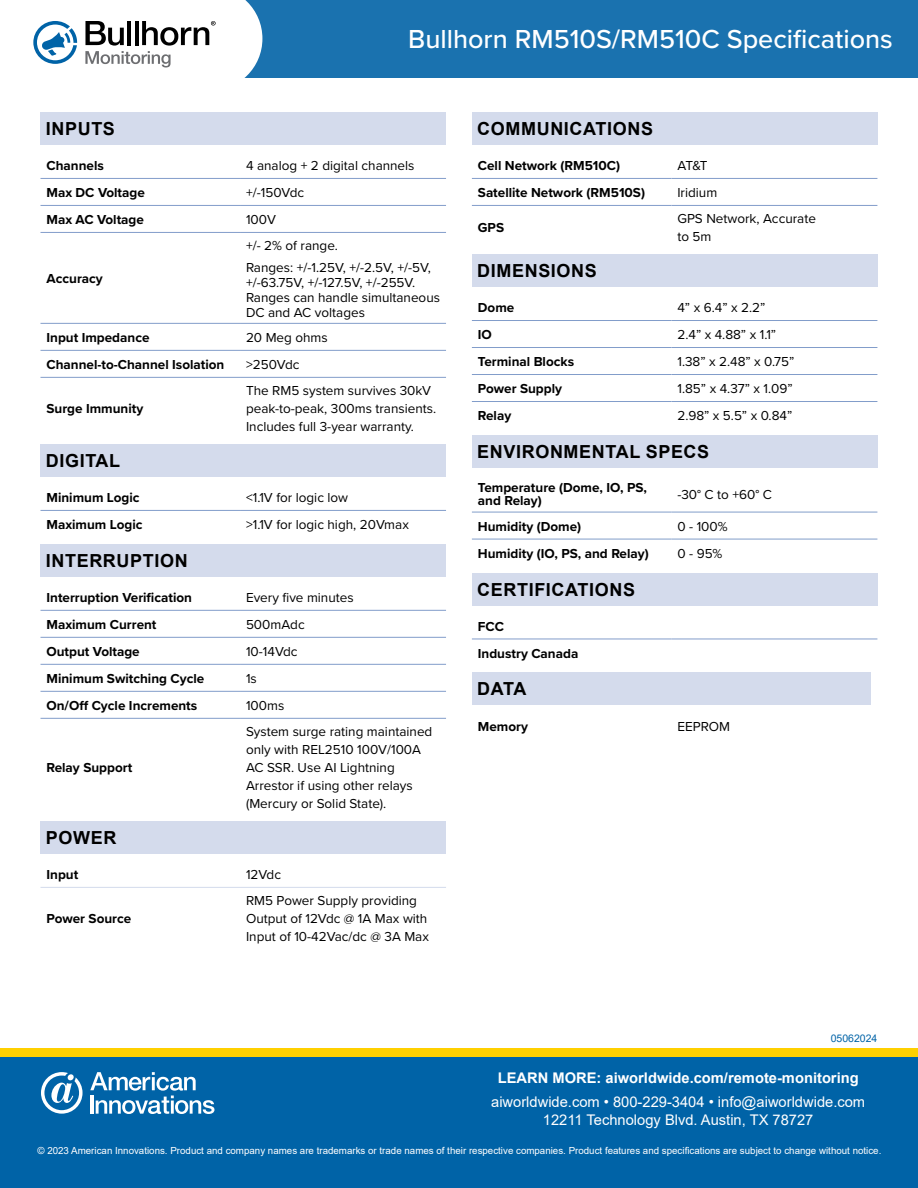
<style>
.page{position:relative;width:918px;height:1188px;background:#fff}
.page>*{position:absolute;margin:0;border:0;box-sizing:border-box;transform-origin:0 0}
.t1{font:500 27px "Proxima Nova";color:#fff}
.t2{font:700 18px "Arial";letter-spacing:.035em;color:#000}
.t3{font:14.7px/18px "Arial";color:#fff;text-align:center}
.t4{font:700 14.7px "Arial";color:#fff}
.t5{font:13.5px/18px "Proxima Nova";color:#000}
.t6{font:700 13.5px/13.5px "Proxima Nova";color:#000}
.t7{font:10.5px "Arial";color:#0063a7}
.t8{font:9.75px "Arial";color:#fff}
</style>
<div class="page">
<div style="left:0;top:1049px;width:918px;height:80px;background:#ffd000"></div>
<div style="left:0;top:1057px;width:918px;height:131px;background:#0063a7"></div>
<svg style="left:90px;top:1072px;width:124px;height:42px"></svg>
<svg style="left:41px;top:1072px;width:42px;height:42px"></svg>
<div style="left:67px;top:1074px;width:7px;height:6px;background:#fff;border-radius:50%"></div>
<hr style="left:40px;top:178px;width:200px;height:1px;background:#829dca">
<hr style="left:240px;top:178px;width:206px;height:1px;background:#829dca">
<hr style="left:40px;top:205px;width:200px;height:1px;background:#829dca">
<hr style="left:240px;top:205px;width:206px;height:1px;background:#829dca">
<hr style="left:40px;top:232px;width:200px;height:1px;background:#829dca">
<hr style="left:240px;top:232px;width:206px;height:1px;background:#829dca">
<hr style="left:40px;top:323px;width:200px;height:1px;background:#829dca">
<hr style="left:240px;top:323px;width:206px;height:1px;background:#829dca">
<hr style="left:40px;top:350px;width:200px;height:1px;background:#829dca">
<hr style="left:240px;top:350px;width:206px;height:1px;background:#829dca">
<hr style="left:40px;top:377px;width:200px;height:1px;background:#829dca">
<hr style="left:240px;top:377px;width:206px;height:1px;background:#829dca">
<hr style="left:40px;top:510px;width:200px;height:1px;background:#829dca">
<hr style="left:240px;top:510px;width:206px;height:1px;background:#829dca">
<hr style="left:40px;top:637px;width:200px;height:1px;background:#829dca">
<hr style="left:240px;top:637px;width:206px;height:1px;background:#829dca">
<hr style="left:40px;top:664px;width:200px;height:1px;background:#829dca">
<hr style="left:240px;top:664px;width:206px;height:1px;background:#829dca">
<hr style="left:40px;top:691px;width:200px;height:1px;background:#829dca">
<hr style="left:240px;top:691px;width:206px;height:1px;background:#829dca">
<hr style="left:40px;top:718px;width:200px;height:1px;background:#829dca">
<hr style="left:240px;top:718px;width:206px;height:1px;background:#829dca">
<hr style="left:240px;top:610px;width:206px;height:1px;background:#829dca">
<hr style="left:40px;top:610px;width:200px;height:1px;background:#829dca">
<hr style="left:40px;top:887px;width:200px;height:1px;background:#d4dbec">
<hr style="left:240px;top:887px;width:206px;height:1px;background:#d4dbec">
<div style="left:40px;top:112px;width:406px;height:33px;background:#d4dbec"></div>
<div style="left:40px;top:444px;width:406px;height:33px;background:#d4dbec"></div>
<div style="left:40px;top:544px;width:406px;height:33px;background:#d4dbec"></div>
<div style="left:40px;top:821px;width:406px;height:33px;background:#d4dbec"></div>
<hr style="left:472px;top:320px;width:199px;height:1px;background:#829dca">
<hr style="left:671px;top:320px;width:206px;height:1px;background:#829dca">
<hr style="left:472px;top:347px;width:199px;height:1px;background:#829dca">
<hr style="left:671px;top:347px;width:206px;height:1px;background:#829dca">
<hr style="left:472px;top:374px;width:199px;height:1px;background:#829dca">
<hr style="left:671px;top:374px;width:206px;height:1px;background:#829dca">
<hr style="left:472px;top:401px;width:199px;height:1px;background:#829dca">
<hr style="left:671px;top:401px;width:206px;height:1px;background:#829dca">
<hr style="left:472px;top:512px;width:199px;height:1px;background:#829dca">
<hr style="left:671px;top:512px;width:206px;height:1px;background:#829dca">
<hr style="left:472px;top:539px;width:199px;height:1px;background:#829dca">
<hr style="left:671px;top:539px;width:206px;height:1px;background:#829dca">
<hr style="left:472px;top:639px;width:199px;height:1px;background:#829dca">
<hr style="left:671px;top:639px;width:206px;height:1px;background:#829dca">
<hr style="left:472px;top:178px;width:199px;height:1px;background:#829dca">
<hr style="left:671px;top:178px;width:206px;height:1px;background:#829dca">
<hr style="left:472px;top:205px;width:199px;height:1px;background:#829dca">
<hr style="left:671px;top:205px;width:206px;height:1px;background:#829dca">
<div style="left:472px;top:112px;width:405px;height:33px;background:#d4dbec"></div>
<div style="left:472px;top:254px;width:406px;height:33px;background:#d4dbec"></div>
<div style="left:472px;top:435px;width:406px;height:33px;background:#d4dbec"></div>
<div style="left:472px;top:573px;width:406px;height:32px;background:#d4dbec"></div>
<div style="left:472px;top:673px;width:398px;height:32px;background:#d4dbec"></div>
<div style="left:0;top:0;width:918px;height:78px;background:#1a72af"></div>
<svg style="left:0;top:0;width:262px;height:78px;background:#dee3e7"></svg>
<h1 class="t1" style="left:408px;top:19px;width:486px">Bullhorn RM510S/RM510C Specifications</h1>
<h2 class="t2" style="left:46px;top:116px;width:71px">INPUTS</h2>
<p class="t6" style="left:46px;top:159px;width:59px">Channels</p>
<p class="t5" style="left:246px;top:156px;width:170px">4 analog + 2 digital channels</p>
<p class="t6" style="left:46px;top:186px;width:100px">Max DC Voltage</p>
<p class="t5" style="left:246px;top:183px;width:60px">+/-150Vdc</p>
<p class="t6" style="left:46px;top:213px;width:99px">Max AC Voltage</p>
<p class="t5" style="left:246px;top:210px;width:31px">100V</p>
<p class="t6" style="left:46px;top:272px;width:58px">Accuracy</p>
<p class="t5" style="left:246px;top:234px;width:186px;line-height:21.8px">+/- 2% of range.<br>Ranges: +/-1.25V, +/-2.5V, +/-5V,</p>
<p class="t5" style="left:246px;top:274px;width:196px;line-height:15px">+/-63.75V, +/-127.5V, +/-255V.<br>Ranges can handle simultaneous<br>DC and AC voltages</p>
<p class="t6" style="left:46px;top:331px;width:105px">Input Impedance</p>
<p class="t5" style="left:246px;top:328px;width:83px">20 Meg ohms</p>
<p class="t6" style="left:46px;top:358px;width:179px">Channel-to-Channel Isolation</p>
<p class="t5" style="left:246px;top:355px;width:55px">&gt;250Vdc</p>
<p class="t6" style="left:46px;top:401px;width:98px">Surge Immunity</p>
<p class="t5" style="left:246px;top:381px;width:192px">The RM5 system survives 30kV peak-to-peak, 300ms transients.<br>Includes full 3-year warranty.</p>
<h2 class="t2" style="left:46px;top:448px;width:76px">DIGITAL</h2>
<p class="t6" style="left:46px;top:491px;width:95px">Minimum Logic</p>
<p class="t5" style="left:246px;top:488px;width:104px">&lt;1.1V for logic low</p>
<p class="t6" style="left:46px;top:518px;width:98px">Maximum Logic</p>
<p class="t5" style="left:246px;top:515px;width:164px">&gt;1.1V for logic high, 20Vmax</p>
<h2 class="t2" style="left:46px;top:548px;width:143px">INTERRUPTION</h2>
<p class="t6" style="left:46px;top:591px;width:147px">Interruption Verification</p>
<p class="t5" style="left:246px;top:588px;width:109px">Every five minutes</p>
<p class="t6" style="left:46px;top:618px;width:112px">Maximum Current</p>
<p class="t5" style="left:246px;top:615px;width:60px">500mAdc</p>
<p class="t6" style="left:46px;top:645px;width:95px">Output Voltage</p>
<p class="t5" style="left:246px;top:642px;width:53px">10-14Vdc</p>
<p class="t6" style="left:46px;top:672px;width:159px">Minimum Switching Cycle</p>
<p class="t5" style="left:246px;top:669px;width:12px">1s</p>
<p class="t6" style="left:46px;top:699px;width:152px">On/Off Cycle Increments</p>
<p class="t5" style="left:246px;top:696px;width:40px">100ms</p>
<p class="t6" style="left:46px;top:760px;width:87px">Relay Support</p>
<p class="t5" style="left:246px;top:722px;width:188px">System surge rating maintained only with REL2510 100V/100A<br>AC SSR. Use AI Lightning<br>Arrestor if using other relays (Mercury or Solid State).</p>
<h2 class="t2" style="left:46px;top:825px;width:72px">POWER</h2>
<p class="t6" style="left:46px;top:868px;width:33px">Input</p>
<p class="t5" style="left:246px;top:865px;width:37px">12Vdc</p>
<p class="t6" style="left:46px;top:911px;width:86px">Power Source</p>
<p class="t5" style="left:246px;top:891px;width:184px">RM5 Power Supply providing<br>Output of 12Vdc @ 1A Max with<br>Input of 10-42Vac/dc @ 3A Max</p>
<h2 class="t2" style="left:477px;top:116px;width:177px">COMMUNICATIONS</h2>
<p class="t6" style="left:478px;top:159px;width:144px">Cell Network (RM510C)</p>
<p class="t5" style="left:677px;top:156px;width:32px">AT&amp;T</p>
<p class="t6" style="left:478px;top:186px;width:169px">Satellite Network (RM510S)</p>
<p class="t5" style="left:677px;top:183px;width:41px">Iridium</p>
<p class="t6" style="left:478px;top:220px;width:28px">GPS</p>
<p class="t5" style="left:677px;top:209px;width:140px">GPS Network, Accurate to 5m</p>
<h2 class="t2" style="left:477px;top:258px;width:121px">DIMENSIONS</h2>
<p class="t6" style="left:478px;top:301px;width:38px">Dome</p>
<p class="t5" style="left:677px;top:298px;width:89px">4” x 6.4” x 2.2”</p>
<p class="t6" style="left:478px;top:328px;width:16px">IO</p>
<p class="t5" style="left:677px;top:325px;width:100px">2.4” x 4.88” x 1.1”</p>
<p class="t6" style="left:478px;top:355px;width:98px">Terminal Blocks</p>
<p class="t5" style="left:677px;top:352px;width:119px">1.38” x 2.48” x 0.75”</p>
<p class="t6" style="left:478px;top:382px;width:86px">Power Supply</p>
<p class="t5" style="left:677px;top:379px;width:117px">1.85” x 4.37” x 1.09”</p>
<p class="t6" style="left:478px;top:409px;width:35px">Relay</p>
<p class="t5" style="left:677px;top:406px;width:116px">2.98” x 5.5” x 0.84”</p>
<h2 class="t2" style="left:477px;top:439px;width:234px">ENVIRONMENTAL SPECS</h2>
<p class="t6" style="left:478px;top:480px;width:171px">Temperature (Dome, IO, PS, and Relay)</p>
<p class="t5" style="left:677px;top:484px;width:96px">-30° C to +60° C</p>
<p class="t6" style="left:478px;top:519px;width:105px">Humidity (Dome)</p>
<p class="t5" style="left:677px;top:517px;width:52px">0 - 100%</p>
<p class="t6" style="left:478px;top:546px;width:172px">Humidity (IO, PS, and Relay)</p>
<p class="t5" style="left:677px;top:544px;width:47px">0 - 95%</p>
<h2 class="t2" style="left:477px;top:577px;width:159px">CERTIFICATIONS</h2>
<p class="t6" style="left:478px;top:613px;width:102px;line-height:27px">FCC<br>Industry Canada</p>
<h2 class="t2" style="left:477px;top:676px;width:51px">DATA</h2>
<p class="t6" style="left:478px;top:719px;width:52px">Memory</p>
<p class="t5" style="left:677px;top:717px;width:54px">EEPROM</p>
<p class="t7" style="left:831px;top:1031px;width:48px">05062024</p>
<p class="t4" style="left:498px;top:1067px;width:363px">LEARN MORE: aiworldwide.com/remote-monitoring</p>
<p class="t3" style="left:491px;top:1093px;width:376px">aiworldwide.com • 800-229-3404 • info@aiworldwide.com<br>12211 Technology Blvd. Austin, TX 78727</p>
<p class="t8" style="left:37px;top:1144px;width:845px">© 2023 American Innovations. Product and company names are trademarks or trade names of their respective companies. Product features and specifications are subject to change without notice.</p>
</div>
